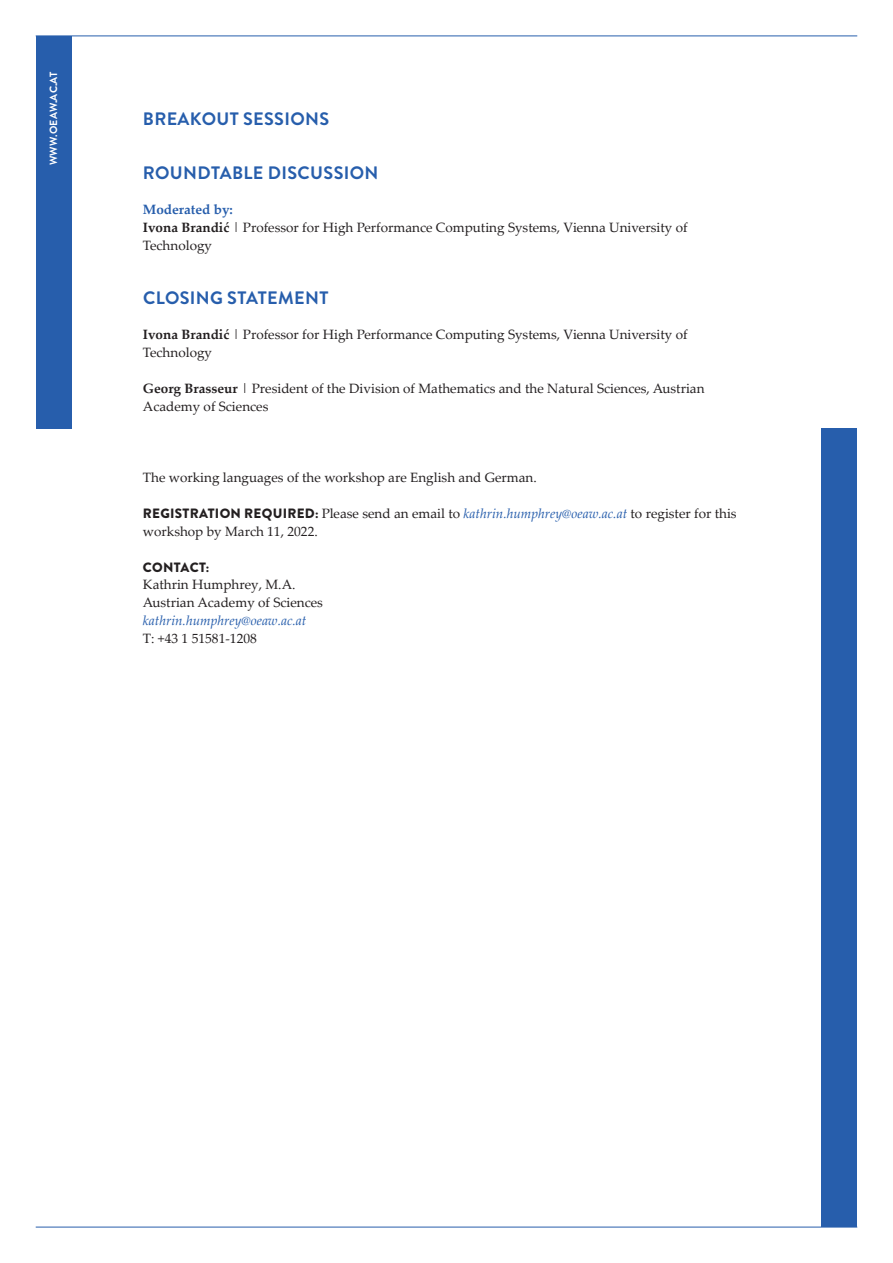
<style>
.page{position:relative;width:893px;height:1263px;background:#fff}
.page>*{position:absolute;margin:0;border:0;box-sizing:border-box;transform-origin:0 0}
.t1{font:700 18px "Brandon Grotesque";letter-spacing:.02em;color:#275eac}
.t2{font:13.5px/17.9px "Palatino Linotype";color:#231f20}
.t3{font:italic 13.5px "Palatino Linotype";color:#275eac}
.t4{font:900 13.5px "Brandon Grotesque";letter-spacing:.02em;color:#231f20}
.t5{font:700 10.5px "Brandon Grotesque";letter-spacing:.02em;color:#fff}
.s1{font-weight:700;color:#275eac}
.s2{font-weight:700}
.s3{font-family:"Brandon Grotesque";font-weight:900}
.s4{font-style:italic;color:#275eac}
</style>
<div class="page">
<div style="left:36px;top:36px;width:35px;height:393px;background:#275eac"></div>
<div style="left:821px;top:429px;width:36px;height:798px;background:#275eac"></div>
<hr style="left:36px;top:36px;width:821px;height:1px;background:#275eac">
<hr style="left:36px;top:1227px;width:821px;height:1px;background:#275eac">
<p class="t5" style="left:46px;top:165px;width:95px;rotate:-90deg">WWW.OEAW.AC.AT</p>
<h1 class="t1" style="left:143px;top:106px;width:188px">BREAKOUT SESSIONS</h1>
<h1 class="t1" style="left:143px;top:160px;width:237px">ROUNDTABLE DISCUSSION</h1>
<p class="t2" style="left:143px;top:200px;width:546px"><span class="s1">Moderated by:<br></span><span class="s2">Ivona Brandić</span> | Professor for High Performance Computing Systems, Vienna University of<br>Technology</p>
<h1 class="t1" style="left:143px;top:285px;width:187px">CLOSING STATEMENT</h1>
<p class="t2" style="left:143px;top:325px;width:546px"><span class="s2">Ivona Brandić</span> | Professor for High Performance Computing Systems, Vienna University of<br>Technology</p>
<p class="t2" style="left:143px;top:379px;width:563px"><span class="s2">Georg Brasseur</span> | President of the Division of Mathematics and the Natural Sciences, Austrian<br>Academy of Sciences</p>
<p class="t2" style="left:143px;top:468px;width:395px">The working languages of the workshop are English and German.</p>
<p class="t2" style="left:143px;top:504px;width:595px"><span class="s3">REGISTRATION REQUIRED:</span> Please send an email to <span class="s4">kathrin.humphrey@oeaw.ac.at</span> to register for this workshop by March 11, 2022.</p>
<p class="t4" style="left:143px;top:557px;width:68px">CONTACT:</p>
<p class="t2" style="left:143px;top:575px;width:182px">Kathrin Humphrey, M.A.<br>Austrian Academy of Sciences</p>
<p class="t3" style="left:143px;top:611px;width:165px">kathrin.humphrey@oeaw.ac.at</p>
<p class="t2" style="left:143px;top:629px;width:116px">T: +43 1 51581-1208</p>
</div>
